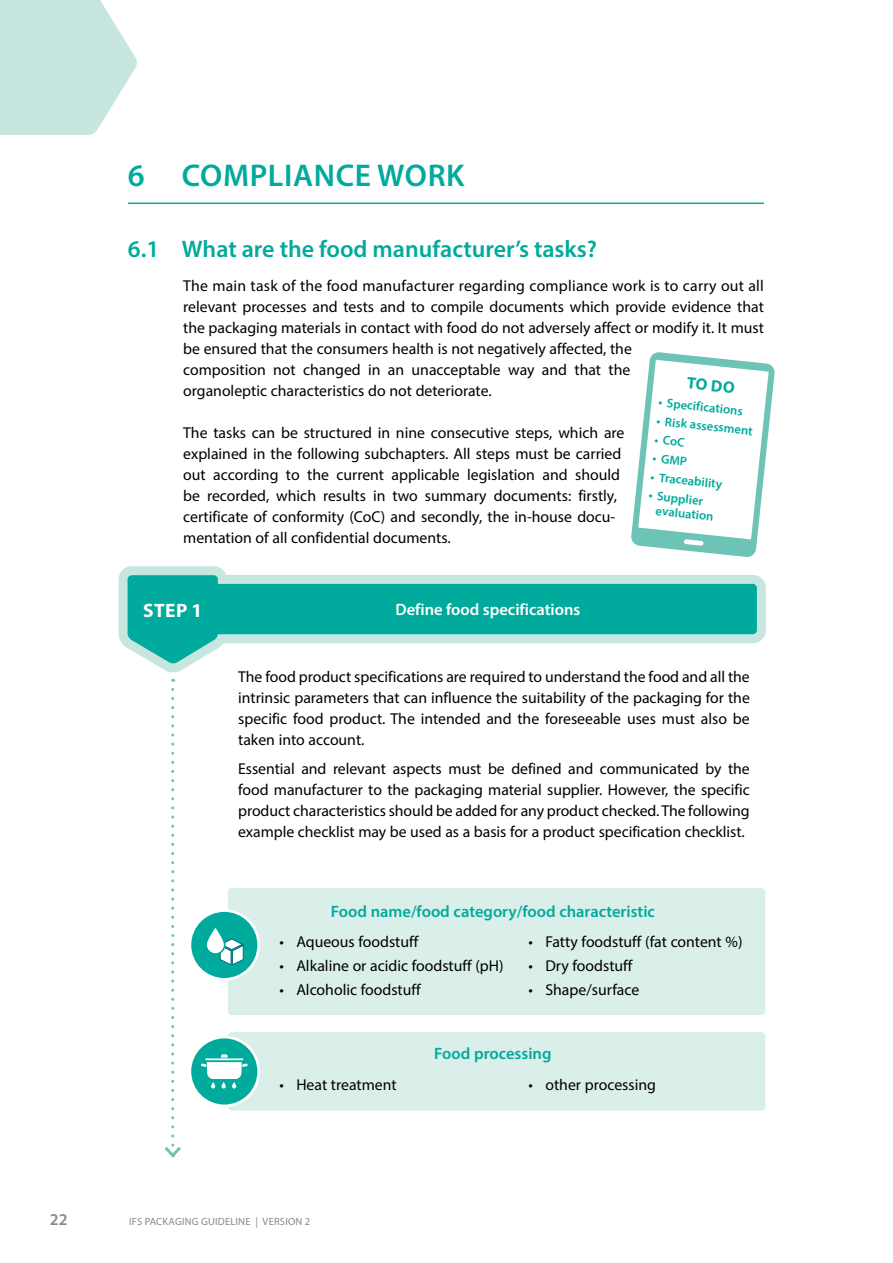
<style>
.page{position:relative;width:893px;height:1263px;background:#fff}
.page>*{position:absolute;margin:0;border:0;box-sizing:border-box;transform-origin:0 0}
.t1{font:600 31.5px "Myriad Pro";letter-spacing:.02em;color:#00aa9c}
.t2{font:600 24px "Myriad Pro";color:#00aa9c}
.t3{font:700 19.5px "Myriad Pro";color:#fff}
.t4{font:600 16.5px "Myriad Pro";color:#00aa9c}
.t5{font:600 16.5px "Myriad Pro";color:#fff}
.t6{font:700 16.5px "Myriad Pro";color:#00aa9c}
.t7{font:600 16.5px "Myriad Pro";color:#878988}
.t8{font:15.75px/21px "Myriad Pro";color:#000}
.t9{font:600 12.6px/14.2px "Myriad Pro";color:#00aa9c}
.t10{font:10.5px "Myriad Pro";letter-spacing:.02em;color:#878988}
</style>
<div class="page">
<svg style="left:0;top:0;width:137px;height:135px"></svg>
<hr style="left:128px;top:203px;width:636px;height:1px;background:#00aa9c">
<div style="left:194px;top:575px;width:572px;height:68px;border:18px solid #c7e6df;border-radius:4px"></div>
<div style="left:203px;top:584px;width:554px;height:50px;background:#00aa9c;border-radius:4px"></div>
<svg style="left:631px;top:352px;width:144px;height:205px"></svg>
<div style="left:228px;top:1032px;width:537px;height:78px;background:#daefea;border-radius:4px"></div>
<div style="left:228px;top:888px;width:537px;height:127px;background:#daefea;border-radius:4px"></div>
<svg style="left:190px;top:910px;width:69px;height:69px"></svg>
<svg style="left:190px;top:1037px;width:69px;height:69px"></svg>
<svg style="left:118px;top:566px;width:130px;height:592px"></svg>
<h1 class="t1" style="left:128px;top:155px;width:338px">6 COMPLIANCE WORK</h1>
<h2 class="t2" style="left:128px;top:233px;width:471px">6.1 What are the food manufacturer’s tasks?</h2>
<p class="t8" style="left:183px;top:274px;width:582px">The main task of the food manufacturer regarding compliance work is to carry out all relevant processes and tests and to compile documents which provide evidence that the packaging materials in contact with food do not adversely affect or modify it. It must be ensured that the consumers health is not negatively affected, the<br>composition not changed in an unacceptable way and that the<br>organoleptic characteristics do not deteriorate.</p>
<p class="t8" style="left:183px;top:421px;width:443px">The tasks can be structured in nine consecutive steps, which are explained in the following subchapters. All steps must be carried out according to the current applicable legislation and should be recorded, which results in two summary documents: firstly, certificate of conformity (CoC) and secondly, the in-house docu&shy;mentation of all confidential documents.</p>
<p class="t6" style="left:688px;top:374px;width:49px;rotate:6deg">TO DO</p>
<p class="t9" style="left:659px;top:395px;width:86px;rotate:6deg">• Specifications</p>
<p class="t9" style="left:657px;top:413px;width:98px;rotate:6deg">• Risk assessment</p>
<p class="t9" style="left:655px;top:432px;width:32px;rotate:6deg">• CoC</p>
<p class="t9" style="left:653px;top:451px;width:36px;rotate:6deg">• GMP</p>
<p class="t9" style="left:651px;top:469px;width:73px;rotate:6deg">• Traceability</p>
<p class="t9" style="left:658px;top:489px;width:60px;text-indent:-8px;rotate:6deg">• Supplier evaluation</p>
<p class="t3" style="left:143px;top:599px;width:61px">STEP 1</p>
<p class="t5" style="left:395px;top:598px;width:186px">Define food specifications</p>
<p class="t8" style="left:238px;top:666px;width:513px;text-align:justify">The food product specifications are required to understand the food and all the intrinsic parameters that can influence the suitability of the packaging for the specific food product. The intended and the foreseeable uses must also be taken into account.</p>
<p class="t8" style="left:238px;top:758px;width:513px;text-align:justify">Essential and relevant aspects must be defined and communicated by the food manufacturer to the packaging material supplier. However, the specific product characteristics should be added for any product checked. The following example checklist may be used as a basis for a product specification checklist.</p>
<p class="t4" style="left:331px;top:901px;width:326px">Food name/food category/food characteristic</p>
<p class="t8" style="left:279px;top:931px;width:141px">• Aqueous foodstuff</p>
<p class="t8" style="left:279px;top:955px;width:226px">• Alkaline or acidic foodstuff (pH)</p>
<p class="t8" style="left:279px;top:979px;width:143px">• Alcoholic foodstuff</p>
<p class="t8" style="left:528px;top:931px;width:216px">• Fatty foodstuff (fat content %)</p>
<p class="t8" style="left:528px;top:955px;width:106px">• Dry foodstuff</p>
<p class="t8" style="left:528px;top:979px;width:112px">• Shape/surface</p>
<p class="t4" style="left:434px;top:1043px;width:119px">Food processing</p>
<p class="t8" style="left:279px;top:1073px;width:119px">• Heat treatment</p>
<p class="t8" style="left:528px;top:1073px;width:129px">• other processing</p>
<p class="t7" style="left:50px;top:1209px;width:19px">22</p>
<p class="t10" style="left:129px;top:1215px;width:182px">IFS PACKAGING GUIDELINE | VERSION 2</p>
</div>
